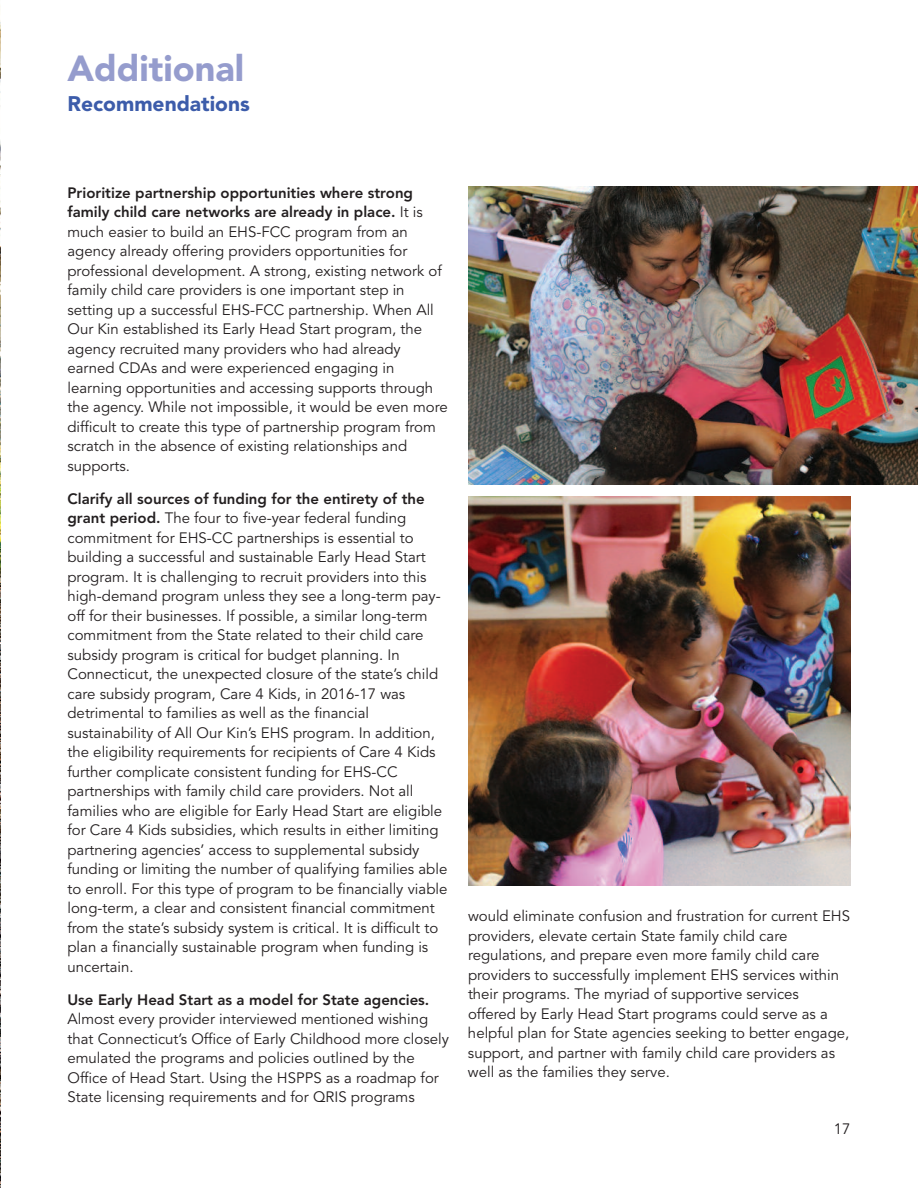
<style>
.page{position:relative;width:918px;height:1188px;background:#fff}
.page>*{position:absolute;margin:0;border:0;box-sizing:border-box;transform-origin:0 0}
.t1{font:900 36px "Avenir LT Std";color:#959ccd}
.t2{font:900 21px "Avenir LT Std";color:#3c5caa}
.t3{font:15px/19.5px "Avenir LT Std";color:#231f20}
.t4{font:800 15px "Avenir LT Std";color:#231f20}
.s1{font-weight:800}
</style>
<div class="page">
<img style="left:0;top:21px;width:1px;height:1167px">
<img style="left:468px;top:187px;width:450px;height:297px">
<img style="left:468px;top:496px;width:383px;height:390px">
<h1 class="t1" style="left:68px;top:54px;width:178px">Additional</h1>
<h2 class="t2" style="left:68px;top:95px;width:184px">Recommendations</h2>
<p class="t3" style="left:67px;top:184px;width:382px"><span class="s1">Prioritize partnership opportunities where strong family child care networks are already in place.</span> It is much easier to build an EHS-FCC program from an agency already offering providers opportunities for professional development. A strong, existing network of family child care providers is one important step in setting up a successful EHS-FCC partnership. When All Our Kin established its Early Head Start program, the agency recruited many providers who had already earned CDAs and were experienced engaging in learning opportunities and accessing supports through the agency. While not impossible, it would be even more difficult to create this type of partnership program from scratch in the absence of existing relationships and supports.</p>
<p class="t3" style="left:68px;top:490px;width:381px"><span class="s1">Clarify all sources of funding for the entirety of the grant period.</span> The four to five-year federal funding commitment for EHS-CC partnerships is essential to building a successful and sustainable Early Head Start program. It is challenging to recruit providers into this high-demand program unless they see a long-term pay&shy;off for their businesses. If possible, a similar long-term commitment from the State related to their child care subsidy program is critical for budget planning. In Connecticut, the unexpected closure of the state’s child care subsidy program, Care 4 Kids, in 2016-17 was detrimental to families as well as the financial sustainability of All Our Kin’s EHS program. In addition, the eligibility requirements for recipients of Care 4 Kids further complicate consistent funding for EHS-CC partnerships with family child care providers. Not all families who are eligible for Early Head Start are eligible for Care 4 Kids subsidies, which results in either limiting partnering agencies’ access to supplemental subsidy funding or limiting the number of qualifying families able to enroll. For this type of program to be financially viable long-term, a clear and consistent financial commitment from the state’s subsidy system is critical. It is difficult to plan a financially sustainable program when funding is uncertain.</p>
<p class="t4" style="left:68px;top:994px;width:363px">Use Early Head Start as a model for State agencies.</p>
<p class="t3" style="left:68px;top:1011px;width:383px">Almost every provider interviewed mentioned wishing that Connecticut’s Office of Early Childhood more closely emulated the programs and policies outlined by the Office of Head Start. Using the HSPPS as a roadmap for State licensing requirements and for QRIS programs</p>
<p class="t3" style="left:468px;top:908px;width:384px">would eliminate confusion and frustration for current EHS providers, elevate certain State family child care regulations, and prepare even more family child care providers to successfully implement EHS services within their programs. The myriad of supportive services offered by Early Head Start programs could serve as a helpful plan for State agencies seeking to better engage, support, and partner with family child care providers as well as the families they serve.</p>
<p class="t3" style="left:834px;top:1120px;width:18px">17</p>
</div>
